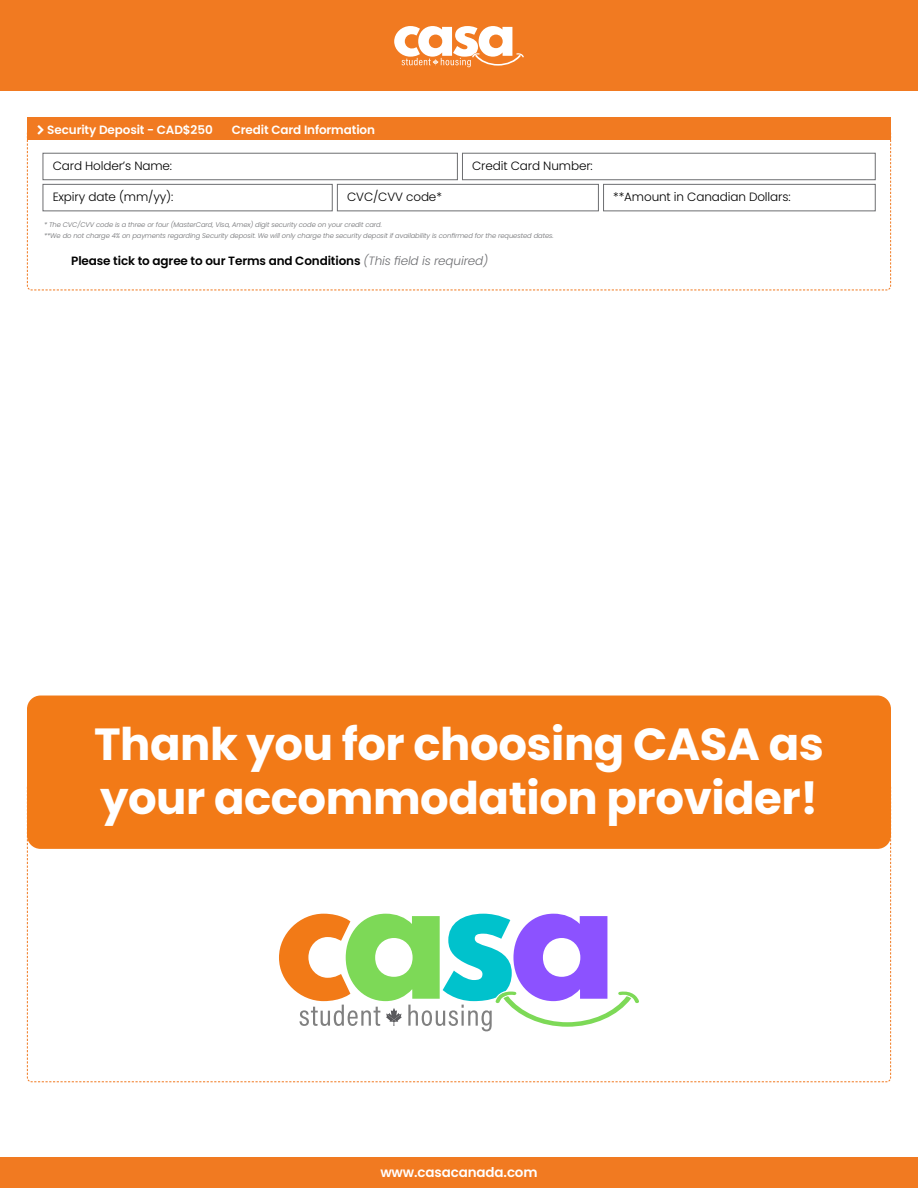
<style>
.page{position:relative;width:918px;height:1188px;background:#fff}
.page>*{position:absolute;margin:0;border:0;box-sizing:border-box;transform-origin:0 0}
.t1{font:700 45px/54px "Poppins";letter-spacing:-.01em;color:#fff}
.t2{font:600 13.5px "Poppins";letter-spacing:-.01em;color:#fff}
.t3{font:300 12px "Poppins";letter-spacing:-.01em;color:#000}
.t4{font:600 12px "Poppins";letter-spacing:-.01em;color:#000}
.t5{font:600 12px "Poppins";letter-spacing:-.01em;color:#fff}
.t6{font:italic 300 6.75px/11.2px "Poppins";letter-spacing:-.01em;color:#6d6e71}
.s1{font-weight:300;font-style:italic;color:#6d6e71}
</style>
<div class="page">
<div style="left:0;top:0;width:918px;height:91px;background:#f17a21"></div>
<svg style="left:394px;top:26px;width:130px;height:41px"></svg>
<div style="left:0;top:1158px;width:918px;height:30px;background:#f17a21"></div>
<div style="left:27px;top:118px;width:864px;height:22px;background:#f17a21"></div>
<div style="left:27px;top:696px;width:864px;height:153px;background:#f27a17;border-radius:14px"></div>
<svg style="left:27px;top:837px;width:864px;height:245px"></svg>
<svg style="left:27px;top:140px;width:864px;height:151px"></svg>
<h3 class="t5" style="left:47px;top:123px;width:167px">Security Deposit - CAD$250</h3>
<h3 class="t5" style="left:232px;top:123px;width:145px">Credit Card Information</h3>
<h3 class="t3" style="left:53px;top:159px;width:121px">Card Holder’s Name:</h3>
<h3 class="t3" style="left:472px;top:159px;width:122px">Credit Card Number:</h3>
<h3 class="t3" style="left:53px;top:190px;width:122px">Expiry date (mm/yy):</h3>
<h3 class="t3" style="left:347px;top:190px;width:96px">CVC/CVV code*</h3>
<h3 class="t3" style="left:613px;top:190px;width:179px">**Amount in Canadian Dollars:</h3>
<p class="t6" style="left:44px;top:219px;width:511px">* The CVC/CVV code is a three or four (MasterCard, Visa, Amex) digit security code on your credit card.<br>**We do not charge 4% on payments regarding Security deposit. We will only charge the security deposit if availability is confirmed for the requested dates.</p>
<h3 class="t4" style="left:71px;top:254px;width:419px">Please tick to agree to our Terms and Conditions <span class="s1">(This field is required)</span></h3>
<h1 class="t1" style="left:94px;top:717px;width:731px">Thank you for choosing CASA as your accommodation provider!</h1>
<h2 class="t2" style="left:380px;top:1164px;width:159px">www.casacanada.com</h2>
</div>
